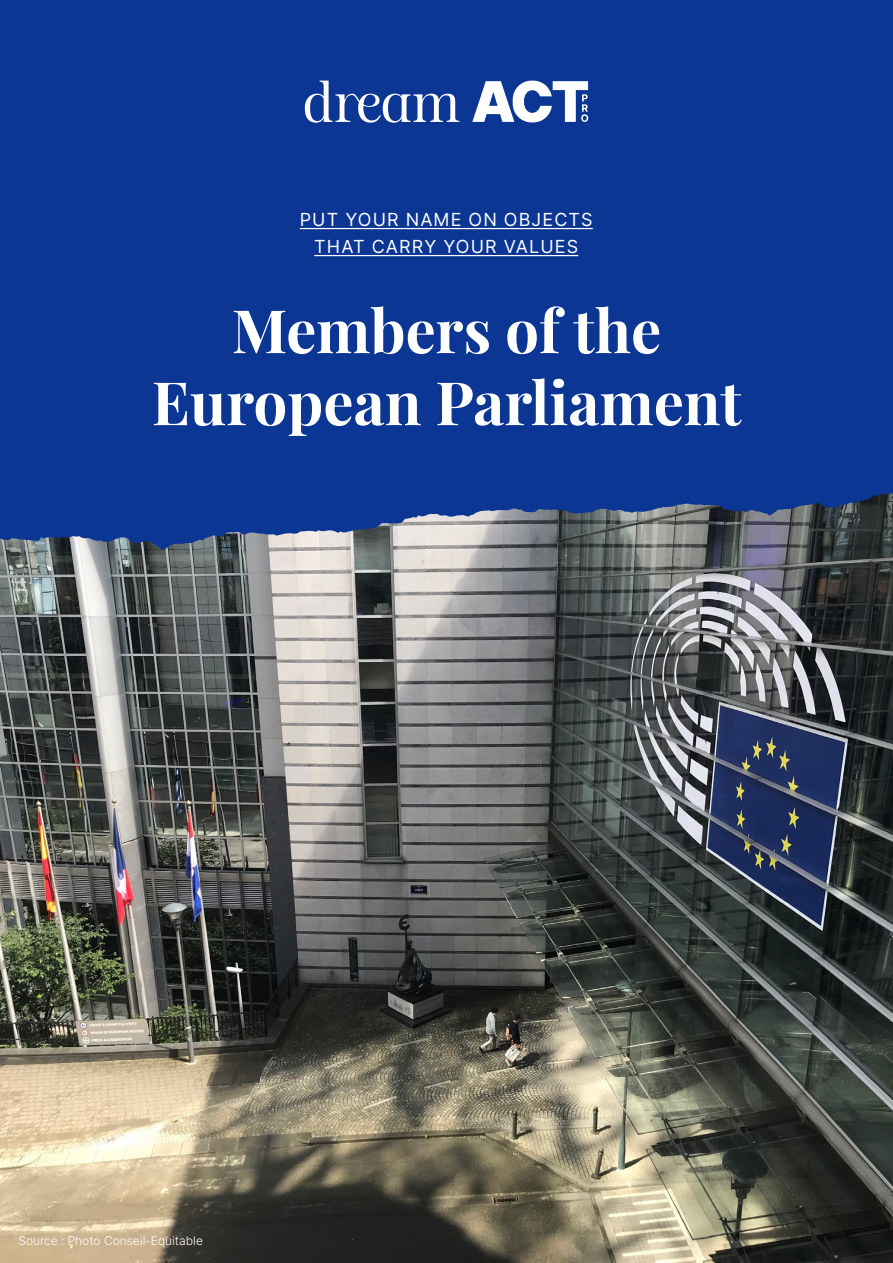
<style>
.page{position:relative;width:893px;height:1263px;background:#fff}
.page>*{position:absolute;margin:0;border:0;box-sizing:border-box;transform-origin:0 0}
.t1{font:700 60px/72px "Playfair Display";color:#fff;text-align:center}
.t2{font:18px/27px "Inter";letter-spacing:.06em;color:#fff;text-align:center}
.t3{font:300 12px "Inter";color:#fff}
</style>
<div class="page">
<img style="left:0;top:549px;width:893px;height:714px">
<svg style="left:0;top:339px;width:893px;height:210px;background:#1a3f90"></svg>
<div style="left:0;top:0;width:893px;height:339px;background:#0c3693"></div>
<hr style="left:300px;top:228px;width:293px;height:1px;background:#fff">
<hr style="left:314px;top:255px;width:264px;height:1px;background:#fff">
<svg style="left:305px;top:81px;width:154px;height:42px"></svg>
<svg style="left:472px;top:81px;width:116px;height:41px"></svg>
<p class="t2" style="left:300px;top:205px;width:294px">PUT YOUR NAME ON OBJECTS<br>THAT CARRY YOUR VALUES</p>
<h1 class="t1" style="left:152px;top:290px;width:591px">Members of the<br>European Parliament</h1>
<p class="t3" style="left:19px;top:1232px;width:186px">Source : Photo Conseil-Equitable</p>
</div>
